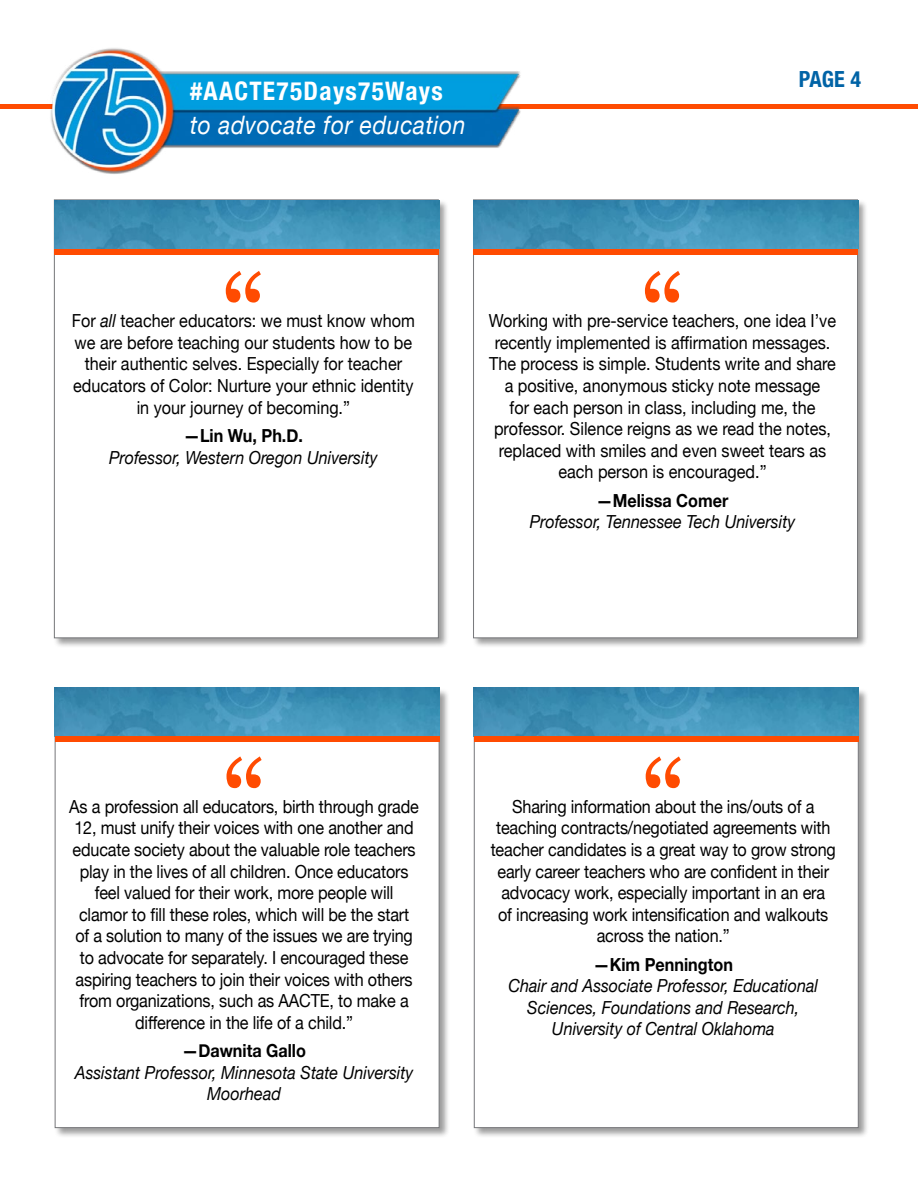
<style>
.page{position:relative;width:918px;height:1188px;background:#fff}
.page>*{position:absolute;margin:0;border:0;box-sizing:border-box;transform-origin:0 0}
.t1{font:120px "Georgia";color:#ff4b01;scale:.9 1}
.t2{font:italic 25.5px "Helvetica Neue";letter-spacing:.025em;color:#fff;scale:.9 1}
.t3{font:700 condensed 25.5px "Helvetica Neue";letter-spacing:.05em;color:#fff}
.t4{font:700 condensed 22.2px "Helvetica Neue";color:#0063a6}
.t5{font:18px/21.6px "Helvetica Neue";letter-spacing:-.01em;color:#000;text-align:center;scale:.9 1}
.t6{font:italic 18px/21.6px "Helvetica Neue";color:#000;text-align:center;scale:.9 1}
.t7{font:700 18px "Helvetica Neue";color:#000;scale:.9 1}
.s1{font-style:italic}
</style>
<div class="page">
<div style="left:54px;top:199px;width:395px;height:449px;background:#000;opacity:.39"></div>
<div style="left:54px;top:199px;width:385px;height:439px;background:#fff;border:1px solid #77787b"></div>
<img style="left:55px;top:200px;width:385px;height:49px">
<div style="left:54px;top:249px;width:385px;height:5px;background:#ff4b01"></div>
<div style="left:473px;top:199px;width:395px;height:449px;background:#000;opacity:.39"></div>
<div style="left:473px;top:199px;width:385px;height:439px;background:#fff;border:1px solid #77787b"></div>
<img style="left:474px;top:200px;width:385px;height:49px">
<div style="left:473px;top:249px;width:385px;height:5px;background:#ff4b01"></div>
<div style="left:54px;top:689px;width:396px;height:449px;background:#000;opacity:.39"></div>
<div style="left:55px;top:689px;width:385px;height:439px;background:#fff;border:1px solid #77787b"></div>
<img style="left:55px;top:687px;width:385px;height:49px">
<div style="left:55px;top:736px;width:385px;height:5px;background:#ff4b01"></div>
<div style="left:473px;top:689px;width:396px;height:449px;background:#000;opacity:.39"></div>
<div style="left:474px;top:689px;width:385px;height:439px;background:#fff;border:1px solid #77787b"></div>
<img style="left:474px;top:687px;width:385px;height:49px">
<div style="left:474px;top:736px;width:385px;height:5px;background:#ff4b01"></div>
<div style="left:0;top:104px;width:918px;height:5px;background:#ff4b01"></div>
<img style="left:50px;top:48px;width:471px;height:126px">
<h2 class="t3" style="left:190px;top:70px;width:254px">#AACTE75Days75Ways</h2>
<h2 class="t2" style="left:190px;top:107px;width:308px">to advocate for education</h2>
<p class="t4" style="left:799px;top:60px;width:64px">PAGE 4</p>
<h1 class="t1" style="left:222px;top:231px;width:51px">“</h1>
<p class="t5" style="left:72px;top:311px;width:383px">For <span class="s1">all</span> teacher educators: we must know whom we are before teaching our students how to be their authentic selves. Especially for teacher educators of Color: Nurture your ethnic identity in your journey of becoming.”</p>
<p class="t7" style="left:184px;top:421px;width:134px">—Lin Wu, Ph.D.</p>
<p class="t6" style="left:109px;top:447px;width:300px">Professor, Western Oregon University</p>
<h1 class="t1" style="left:641px;top:231px;width:51px">“</h1>
<p class="t5" style="left:489px;top:311px;width:387px">Working with pre-service teachers, one idea I’ve recently implemented is affirmation messages.<br>The process is simple. Students write and share a positive, anonymous sticky note message<br>for each person in class, including me, the professor. Silence reigns as we read the notes, replaced with smiles and even sweet tears as each person is encouraged.”</p>
<p class="t7" style="left:597px;top:486px;width:148px">—Melissa Comer</p>
<p class="t6" style="left:530px;top:512px;width:296px">Professor, Tennessee Tech University</p>
<h1 class="t1" style="left:222px;top:717px;width:51px">“</h1>
<p class="t5" style="left:69px;top:797px;width:390px">As a profession all educators, birth through grade 12, must unify their voices with one another and educate society about the valuable role teachers play in the lives of all children. Once educators feel valued for their work, more people will clamor to fill these roles, which will be the start<br>of a solution to many of the issues we are trying to advocate for separately. I encouraged these aspiring teachers to join their voices with others from organizations, such as AACTE, to make a difference in the life of a child.”</p>
<p class="t7" style="left:182px;top:1037px;width:139px">—Dawnita Gallo</p>
<p class="t6" style="left:75px;top:1063px;width:377px">Assistant Professor, Minnesota State University<br>Moorhead</p>
<h1 class="t1" style="left:642px;top:717px;width:51px">“</h1>
<p class="t5" style="left:491px;top:797px;width:385px">Sharing information about the ins/outs of a teaching contracts/negotiated agreements with teacher candidates is a great way to grow strong early career teachers who are confident in their advocacy work, especially important in an era<br>of increasing work intensification and walkouts across the nation.”</p>
<p class="t7" style="left:594px;top:950px;width:156px">—Kim Pennington</p>
<p class="t6" style="left:508px;top:976px;width:346px">Chair and Associate Professor, Educational<br>Sciences, Foundations and Research,<br>University of Central Oklahoma</p>
</div>
